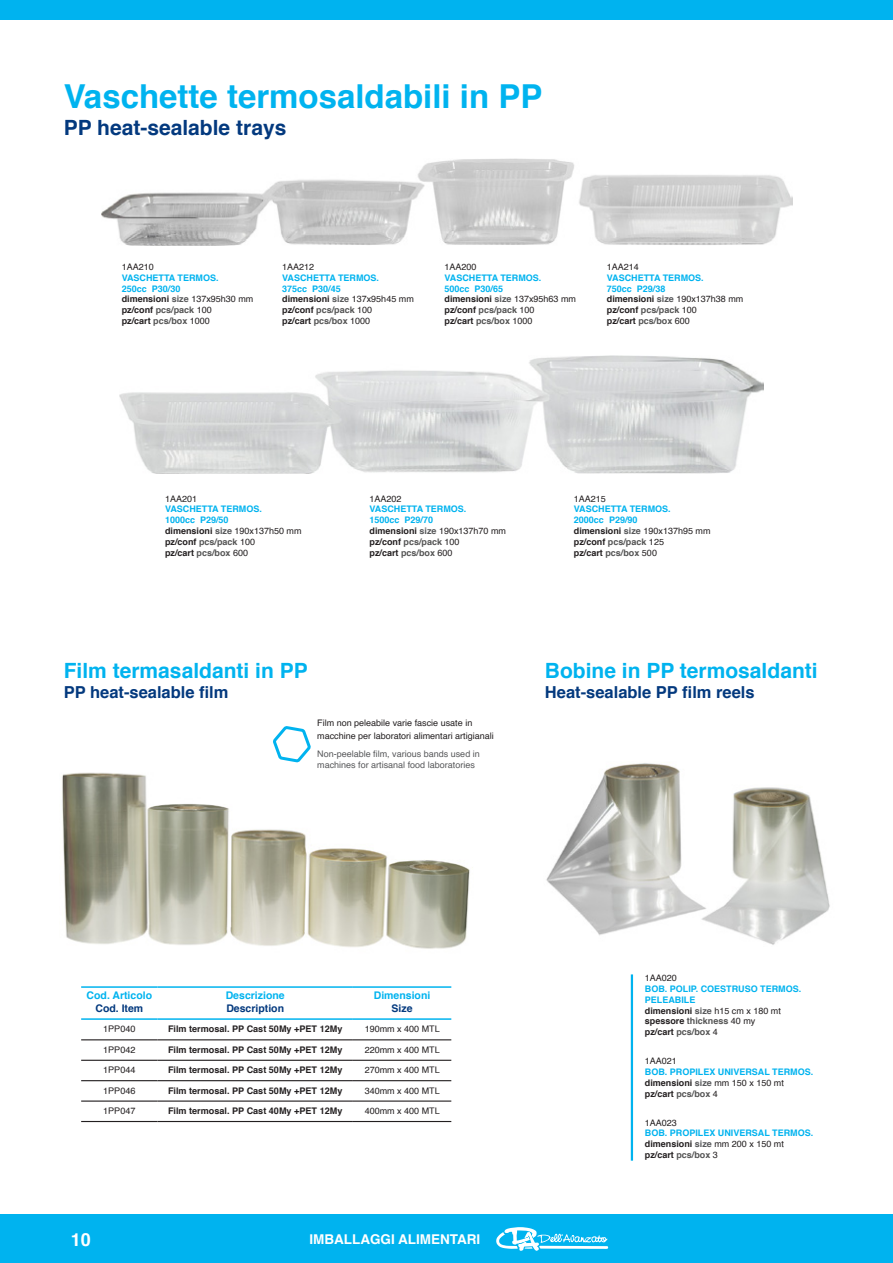
<style>
.page{position:relative;width:893px;height:1263px;background:#fff}
.page>*{position:absolute;margin:0;border:0;box-sizing:border-box;transform-origin:0 0}
.t1{font:700 33px "Helvetica";color:#00b3ef}
.t2{font:700 21px "Helvetica";color:#00b3ef}
.t3{font:700 21px "Helvetica";color:#03397e}
.t4{font:700 18px "Helvetica";color:#fff}
.t5{font:700 16.5px "Helvetica";color:#03397e}
.t6{font:700 13.5px "Helvetica";color:#fff}
.t7{font:700 10.5px "Helvetica";color:#00b3ef}
.t8{font:700 10.5px "Helvetica";color:#03397e}
.t9{font:700 9.15px "Helvetica";color:#231f20}
.t10{font:9.15px "Helvetica";color:#231f20}
.t11{font:9px "Helvetica";color:#231f20}
.t12{font:700 9px "Helvetica";color:#00b3ef}
.t13{font:700 9px "Helvetica";color:#231f20}
.t14{font:700 9px "Helvetica";color:#545454}
.t15{font:9px "Helvetica";color:#57585a}
.s1{font-weight:700}
.s2{font-weight:700;color:#57585a}
.s3{color:#231f20}
.s4{font-weight:400;color:#231f20}
.s5{color:#545454}
.s6{font-weight:400}
</style>
<div class="page">
<div style="left:0;top:0;width:893px;height:20px;background:#00b3ef"></div>
<div style="left:0;top:1214px;width:893px;height:49px;background:#00b3ef"></div>
<svg style="left:496px;top:1227px;width:112px;height:24px"></svg>
<img style="left:102px;top:158px;width:690px;height:87px">
<img style="left:120px;top:355px;width:643px;height:118px">
<img style="left:62px;top:772px;width:411px;height:177px">
<hr style="left:81px;top:1039px;width:77px;height:1px;background:#231f20">
<hr style="left:158px;top:1039px;width:195px;height:1px;background:#231f20">
<hr style="left:81px;top:1060px;width:77px;height:1px;background:#231f20">
<hr style="left:158px;top:1060px;width:195px;height:1px;background:#231f20">
<hr style="left:81px;top:1080px;width:77px;height:1px;background:#231f20">
<hr style="left:158px;top:1080px;width:195px;height:1px;background:#231f20">
<hr style="left:81px;top:1100px;width:77px;height:2px;background:#231f20">
<hr style="left:158px;top:1100px;width:195px;height:2px;background:#231f20">
<hr style="left:81px;top:1121px;width:77px;height:1px;background:#231f20">
<hr style="left:158px;top:1121px;width:195px;height:1px;background:#231f20">
<hr style="left:353px;top:1039px;width:98px;height:1px;background:#231f20">
<hr style="left:353px;top:1060px;width:98px;height:1px;background:#231f20">
<hr style="left:353px;top:1080px;width:98px;height:1px;background:#231f20">
<hr style="left:353px;top:1100px;width:98px;height:2px;background:#231f20">
<hr style="left:353px;top:1121px;width:98px;height:1px;background:#231f20">
<hr style="left:81px;top:986px;width:77px;height:2px;background:#00b3ef">
<hr style="left:158px;top:986px;width:195px;height:2px;background:#00b3ef">
<hr style="left:353px;top:986px;width:98px;height:2px;background:#00b3ef">
<hr style="left:81px;top:1018px;width:77px;height:2px;background:#00b3ef">
<hr style="left:158px;top:1018px;width:195px;height:2px;background:#00b3ef">
<hr style="left:353px;top:1018px;width:98px;height:2px;background:#00b3ef">
<svg style="left:273px;top:726px;width:38px;height:37px"></svg>
<img style="left:546px;top:763px;width:284px;height:182px">
<hr style="left:631px;top:974px;width:2px;height:187px;background:#00b3ef">
<p class="t1" style="left:64px;top:70px;width:480px">Vaschette termosaldabili in PP</p>
<p class="t3" style="left:64px;top:111px;width:224px">PP heat-sealable trays</p>
<p class="t11" style="left:122px;top:260px;width:34px">1AA210</p>
<p class="t12" style="left:122px;top:270px;width:98px">VASCHETTA TERMOS.</p>
<p class="t12" style="left:122px;top:281px;width:60px">250cc P30/30</p>
<p class="t11" style="left:122px;top:292px;width:133px"><span class="s1">dimensioni</span> <span class="s2">size</span> 137x95h30 mm</p>
<p class="t14" style="left:122px;top:303px;width:92px"><span class="s3">pz/conf</span> pcs/pack <span class="s4">100</span></p>
<p class="t13" style="left:122px;top:314px;width:90px">pz/cart <span class="s5">pcs/box</span> <span class="s6">1000</span></p>
<p class="t11" style="left:282px;top:260px;width:34px">1AA212</p>
<p class="t12" style="left:282px;top:270px;width:98px">VASCHETTA TERMOS.</p>
<p class="t12" style="left:282px;top:281px;width:60px">375cc P30/45</p>
<p class="t11" style="left:282px;top:292px;width:133px"><span class="s1">dimensioni</span> <span class="s2">size</span> 137x95h45 mm</p>
<p class="t14" style="left:282px;top:303px;width:92px"><span class="s3">pz/conf</span> pcs/pack <span class="s4">100</span></p>
<p class="t13" style="left:282px;top:314px;width:90px">pz/cart <span class="s5">pcs/box</span> <span class="s6">1000</span></p>
<p class="t11" style="left:445px;top:260px;width:34px">1AA200</p>
<p class="t12" style="left:445px;top:270px;width:98px">VASCHETTA TERMOS.</p>
<p class="t12" style="left:445px;top:281px;width:60px">500cc P30/65</p>
<p class="t11" style="left:445px;top:292px;width:133px"><span class="s1">dimensioni</span> <span class="s2">size</span> 137x95h63 mm</p>
<p class="t14" style="left:445px;top:303px;width:92px"><span class="s3">pz/conf</span> pcs/pack <span class="s4">100</span></p>
<p class="t13" style="left:445px;top:313px;width:90px">pz/cart <span class="s5">pcs/box</span> <span class="s6">1000</span></p>
<p class="t11" style="left:607px;top:260px;width:34px">1AA214</p>
<p class="t12" style="left:607px;top:270px;width:98px">VASCHETTA TERMOS.</p>
<p class="t12" style="left:607px;top:281px;width:60px">750cc P29/38</p>
<p class="t11" style="left:607px;top:292px;width:138px"><span class="s1">dimensioni</span> <span class="s2">size</span> 190x137h38 mm</p>
<p class="t14" style="left:607px;top:303px;width:92px"><span class="s3">pz/conf</span> pcs/pack <span class="s4">100</span></p>
<p class="t13" style="left:607px;top:314px;width:85px">pz/cart <span class="s5">pcs/box</span> <span class="s6">600</span></p>
<p class="t11" style="left:165px;top:491px;width:34px">1AA201</p>
<p class="t12" style="left:165px;top:502px;width:98px">VASCHETTA TERMOS.</p>
<p class="t12" style="left:165px;top:513px;width:65px">1000cc P29/50</p>
<p class="t11" style="left:165px;top:524px;width:138px"><span class="s1">dimensioni</span> <span class="s2">size</span> 190x137h50 mm</p>
<p class="t14" style="left:165px;top:534px;width:92px"><span class="s3">pz/conf</span> pcs/pack <span class="s4">100</span></p>
<p class="t13" style="left:165px;top:545px;width:85px">pz/cart <span class="s5">pcs/box</span> <span class="s6">600</span></p>
<p class="t11" style="left:369px;top:491px;width:34px">1AA202</p>
<p class="t12" style="left:369px;top:502px;width:98px">VASCHETTA TERMOS.</p>
<p class="t12" style="left:369px;top:513px;width:65px">1500cc P29/70</p>
<p class="t11" style="left:369px;top:524px;width:138px"><span class="s1">dimensioni</span> <span class="s2">size</span> 190x137h70 mm</p>
<p class="t14" style="left:369px;top:534px;width:92px"><span class="s3">pz/conf</span> pcs/pack <span class="s4">100</span></p>
<p class="t13" style="left:369px;top:545px;width:85px">pz/cart <span class="s5">pcs/box</span> <span class="s6">600</span></p>
<p class="t11" style="left:574px;top:491px;width:34px">1AA215</p>
<p class="t12" style="left:574px;top:502px;width:98px">VASCHETTA TERMOS.</p>
<p class="t12" style="left:574px;top:513px;width:65px">2000cc P29/90</p>
<p class="t11" style="left:574px;top:524px;width:138px"><span class="s1">dimensioni</span> <span class="s2">size</span> 190x137h95 mm</p>
<p class="t14" style="left:574px;top:534px;width:92px"><span class="s3">pz/conf</span> pcs/pack <span class="s4">125</span></p>
<p class="t13" style="left:574px;top:545px;width:85px">pz/cart <span class="s5">pcs/box</span> <span class="s6">500</span></p>
<p class="t2" style="left:64px;top:653px;width:245px">Film termasaldanti in PP</p>
<p class="t5" style="left:64px;top:678px;width:166px">PP heat-sealable film</p>
<p class="t11" style="left:317px;top:716px;width:157px">Film non peleabile varie fascie usate in</p>
<p class="t11" style="left:317px;top:729px;width:178px">macchine per laboratori alimentari artigianali</p>
<p class="t15" style="left:317px;top:747px;width:164px">Non-peelable film, various bands used in</p>
<p class="t15" style="left:317px;top:758px;width:159px">machines for artisanal food laboratories</p>
<p class="t2" style="left:545px;top:653px;width:274px">Bobine in PP termosaldanti</p>
<p class="t5" style="left:545px;top:678px;width:211px">Heat-sealable PP film reels</p>
<p class="t7" style="left:87px;top:987px;width:67px">Cod. Articolo</p>
<p class="t8" style="left:95px;top:999px;width:49px">Cod. Item</p>
<p class="t7" style="left:226px;top:987px;width:60px">Descrizione</p>
<p class="t8" style="left:226px;top:999px;width:59px">Description</p>
<p class="t7" style="left:374px;top:987px;width:58px">Dimensioni</p>
<p class="t8" style="left:392px;top:999px;width:23px">Size</p>
<p class="t10" style="left:103px;top:1022px;width:34px">1PP040</p>
<p class="t9" style="left:168px;top:1022px;width:176px">Film termosal. PP Cast 50My +PET 12My</p>
<p class="t11" style="left:365px;top:1022px;width:77px">190mm x 400 MTL</p>
<p class="t10" style="left:103px;top:1043px;width:34px">1PP042</p>
<p class="t9" style="left:168px;top:1042px;width:176px">Film termosal. PP Cast 50My +PET 12My</p>
<p class="t11" style="left:365px;top:1043px;width:77px">220mm x 400 MTL</p>
<p class="t10" style="left:103px;top:1063px;width:34px">1PP044</p>
<p class="t9" style="left:168px;top:1063px;width:176px">Film termosal. PP Cast 50My +PET 12My</p>
<p class="t11" style="left:365px;top:1063px;width:77px">270mm x 400 MTL</p>
<p class="t10" style="left:103px;top:1083px;width:34px">1PP046</p>
<p class="t9" style="left:168px;top:1083px;width:176px">Film termosal. PP Cast 50My +PET 12My</p>
<p class="t11" style="left:365px;top:1084px;width:77px">340mm x 400 MTL</p>
<p class="t10" style="left:103px;top:1104px;width:34px">1PP047</p>
<p class="t9" style="left:168px;top:1104px;width:176px">Film termosal. PP Cast 40My +PET 12My</p>
<p class="t11" style="left:365px;top:1104px;width:77px">400mm x 400 MTL</p>
<h3 class="t4" style="left:71px;top:1225px;width:22px">10</h3>
<h3 class="t6" style="left:309px;top:1229px;width:172px">IMBALLAGGI ALIMENTARI</h3>
<p class="t11" style="left:645px;top:971px;width:34px">1AA020</p>
<p class="t12" style="left:645px;top:981px;width:158px">BOB. POLIP. COESTRUSO TERMOS.</p>
<p class="t12" style="left:645px;top:992px;width:52px">PELEABILE</p>
<p class="t11" style="left:645px;top:1003px;width:138px"><span class="s1">dimensioni</span> <span class="s2">size</span> h15 cm x 180 mt</p>
<p class="t14" style="left:645px;top:1014px;width:112px"><span class="s3">spessore</span> thickness <span class="s4">40 my</span></p>
<p class="t13" style="left:645px;top:1025px;width:75px">pz/cart <span class="s5">pcs/box</span> <span class="s6">4</span></p>
<p class="t11" style="left:645px;top:1054px;width:34px">1AA021</p>
<p class="t12" style="left:645px;top:1065px;width:170px">BOB. PROPILEX UNIVERSAL TERMOS.</p>
<p class="t11" style="left:645px;top:1076px;width:141px"><span class="s1">dimensioni</span> <span class="s2">size</span> mm 150 x 150 mt</p>
<p class="t13" style="left:645px;top:1086px;width:75px">pz/cart <span class="s5">pcs/box</span> <span class="s6">4</span></p>
<p class="t11" style="left:645px;top:1115px;width:34px">1AA023</p>
<p class="t12" style="left:645px;top:1126px;width:170px">BOB. PROPILEX UNIVERSAL TERMOS.</p>
<p class="t11" style="left:645px;top:1137px;width:141px"><span class="s1">dimensioni</span> <span class="s2">size</span> mm 200 x 150 mt</p>
<p class="t13" style="left:645px;top:1148px;width:75px">pz/cart <span class="s5">pcs/box</span> <span class="s6">3</span></p>
</div>
